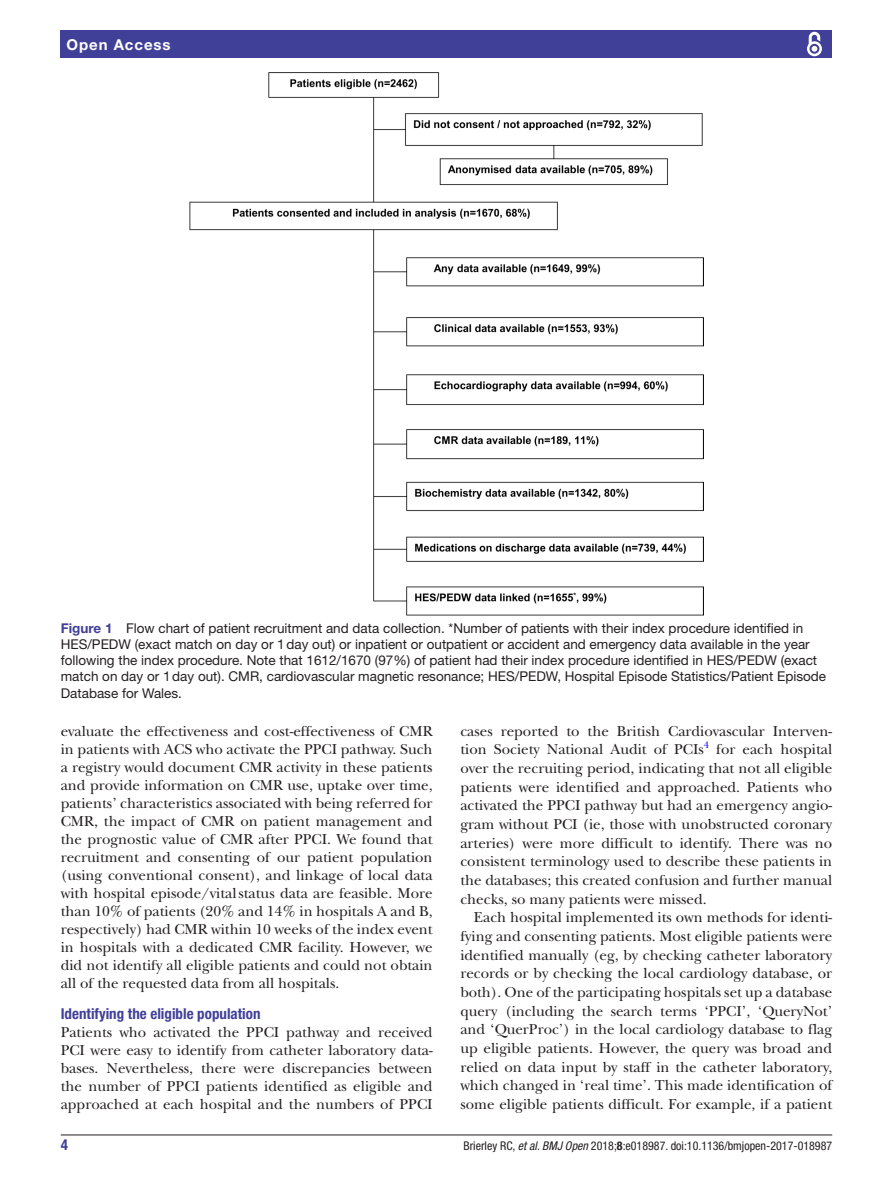
<style>
.page{position:relative;width:893px;height:1191px;background:#fff}
.page>*{position:absolute;margin:0;border:0;box-sizing:border-box;transform-origin:0 0}
.t1{font:15px/18.6px "New Baskerville";color:#231f20;text-align:justify}
.t2{font:700 condensed 15px "Helvetica Neue LT Std";color:#414099}
.t3{font:700 15px "Helvetica Neue LT Std";letter-spacing:.065em;color:#fff}
.t4{font:13.5px/16.2px "Helvetica Neue LT Std";color:#231f20}
.t5{font:condensed 12px "Helvetica Neue LT Std";color:#231f20}
.t6{font:9.9px "New Baskerville";color:#00f}
.s1{font-weight:700;color:#414099}
.s2{font-style:italic}
.s3{font-weight:700}
</style>
<div class="page">
<hr style="left:61px;top:1134px;width:771px;height:1px;background:#231f20">
<div style="left:61px;top:31px;width:771px;height:27px;background:#414099"></div>
<svg style="left:807px;top:31px;width:15px;height:26px"></svg>
<img style="left:189px;top:73px;width:515px;height:542px">
<p class="t3" style="left:66px;top:35px;width:106px">Open Access</p>
<p class="t4" style="left:61px;top:620px;width:767px"><span class="s1">Figure 1</span> Flow chart of patient recruitment and data collection. *Number of patients with their index procedure identified in HES/PEDW (exact match on day or 1day out) or inpatient or outpatient or accident and emergency data available in the year following the index procedure. Note that 1612/1670 (97%) of patient had their index procedure identified in HES/PEDW (exact match on day or 1day out). CMR, cardiovascular magnetic resonance; HES/PEDW, Hospital Episode Statistics/Patient Episode Database for Wales.</p>
<p class="t1" style="left:61px;top:722px;width:373px;line-height:18px">evaluate the effectiveness and cost-effectiveness of CMR in patients with ACS who activate the PPCI pathway. Such a registry would document CMR activity in these patients and provide information on CMR use, uptake over time, patients’ characteristics associated with being referred for CMR, the impact of CMR on patient management and the prognostic value of CMR after PPCI. We found that recruitment and consenting of our patient population (using conventional consent), and linkage of local data with hospital episode/vitalstatus data are feasible. More than 10% of patients (20% and 14% in hospitals A and B, respectively) had CMR within 10 weeks of the index event in hospitals with a dedicated CMR facility. However, we did not identify all eligible patients and could not obtain all of the requested data from all hospitals.</p>
<p class="t2" style="left:61px;top:1005px;width:201px">Identifying the eligible population</p>
<p class="t1" style="left:61px;top:1023px;width:373px;line-height:18px">Patients who activated the PPCI pathway and received PCI were easy to identify from catheter laboratory data&shy;bases. Nevertheless, there were discrepancies between the number of PPCI patients identified as eligible and approached at each hospital and the numbers of PPCI</p>
<p class="t1" style="left:460px;top:721px;width:373px">cases reported to the British Cardiovascular Interven&shy;tion Society National Audit of PCIs</p>
<p class="t6" style="left:704px;top:738px;width:7px">4</p>
<p class="t1" style="left:460px;top:740px;width:373px;text-indent:256px">for each hospital over the recruiting period, indicating that not all eligible patients were identified and approached. Patients who activated the PPCI pathway but had an emergency angio&shy;gram without PCI (ie, those with unobstructed coronary arteries) were more difficult to identify. There was no consistent terminology used to describe these patients in the databases; this created confusion and further manual checks, so many patients were missed.</p>
<p class="t1" style="left:460px;top:908px;width:373px;text-indent:14px">Each hospital implemented its own methods for identi&shy;fying and consenting patients. Most eligible patients were identified manually (eg, by checking catheter laboratory records or by checking the local cardiology database, or both). One of the participating hospitals set up a database query (including the search terms ‘PPCI’, ‘QueryNot’ and ‘QuerProc’) in the local cardiology database to flag up eligible patients. However, the query was broad and relied on data input by staff in the catheter laboratory, which changed in ‘real time’. This made identification of some eligible patients difficult. For example, if a patient</p>
<p class="t2" style="left:61px;top:1135px;width:9px">4</p>
<p class="t5" style="left:463px;top:1138px;width:370px">Brierley RC, <span class="s2">et al</span>. <span class="s2">BMJ Open</span> 2018;<span class="s3">8</span>:e018987. doi:10.1136/bmjopen-2017-018987</p>
</div>
